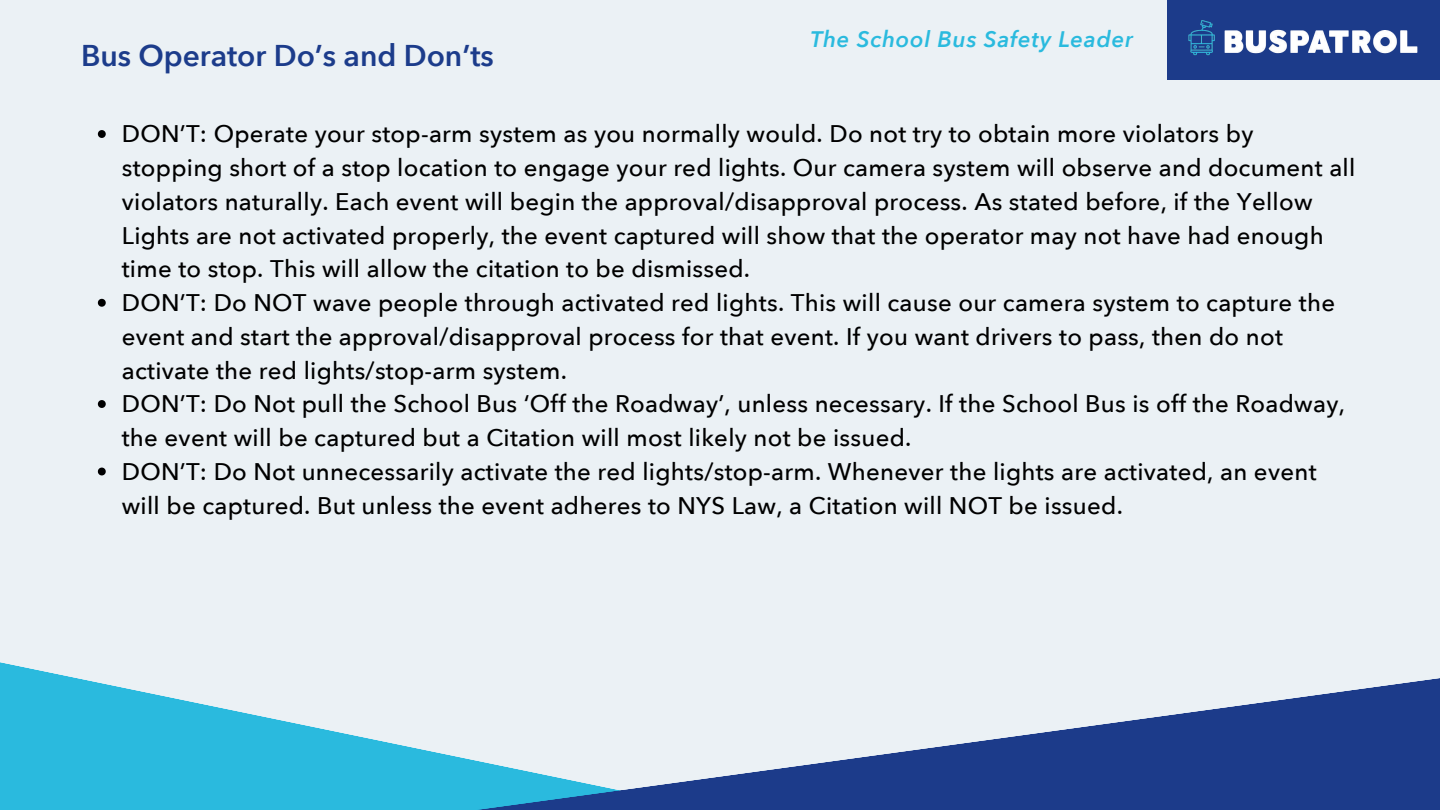
<style>
.page{position:relative;width:1440px;height:810px;background:#ebf1f5}
.page>*{position:absolute;margin:0;border:0;box-sizing:border-box;transform-origin:0 0}
.t1{font:600 30px "Avenir Next";color:#1c3c8b}
.t2{font:500 24px/33.8px "Avenir Next";letter-spacing:.01em;color:#000}
.t3{font:italic 600 22.5px "Avenir Next";letter-spacing:.035em;color:#2abade}
</style>
<div class="page">
<div style="left:1167px;top:0;width:273px;height:80px;background:#1c3b8a"></div>
<svg style="left:0;top:662px;width:464px;height:148px;fill:#2abade"></svg>
<svg style="left:464px;top:678px;width:976px;height:132px"></svg>
<svg style="left:98px;top:130px;width:8px;height:8px"></svg>
<svg style="left:98px;top:299px;width:8px;height:8px"></svg>
<svg style="left:98px;top:400px;width:8px;height:8px"></svg>
<svg style="left:98px;top:468px;width:8px;height:7px"></svg>
<img style="left:1188px;top:20px;width:230px;height:36px">
<p class="t1" style="left:81px;top:36px;width:414px">Bus Operator Do’s and Don’ts</p>
<p class="t3" style="left:810px;top:25px;width:324px">The School Bus Safety Leader</p>
<p class="t2" style="left:122px;top:118px;width:1235px">DON’T: Operate your stop-arm system as you normally would. Do not try to obtain more violators by stopping short of a stop location to engage your red lights. Our camera system will observe and document all violators naturally. Each event will begin the approval/disapproval process. As stated before, if the Yellow Lights are not activated properly, the event captured will show that the operator may not have had enough time to stop. This will allow the citation to be dismissed.<br>DON’T: Do NOT wave people through activated red lights. This will cause our camera system to capture the event and start the approval/disapproval process for that event. If you want drivers to pass, then do not activate the red lights/stop-arm system.<br>DON’T: Do Not pull the School Bus ‘Off the Roadway’, unless necessary. If the School Bus is off the Roadway, the event will be captured but a Citation will most likely not be issued.<br>DON’T: Do Not unnecessarily activate the red lights/stop-arm. Whenever the lights are activated, an event will be captured. But unless the event adheres to NYS Law, a Citation will NOT be issued.</p>
</div>
